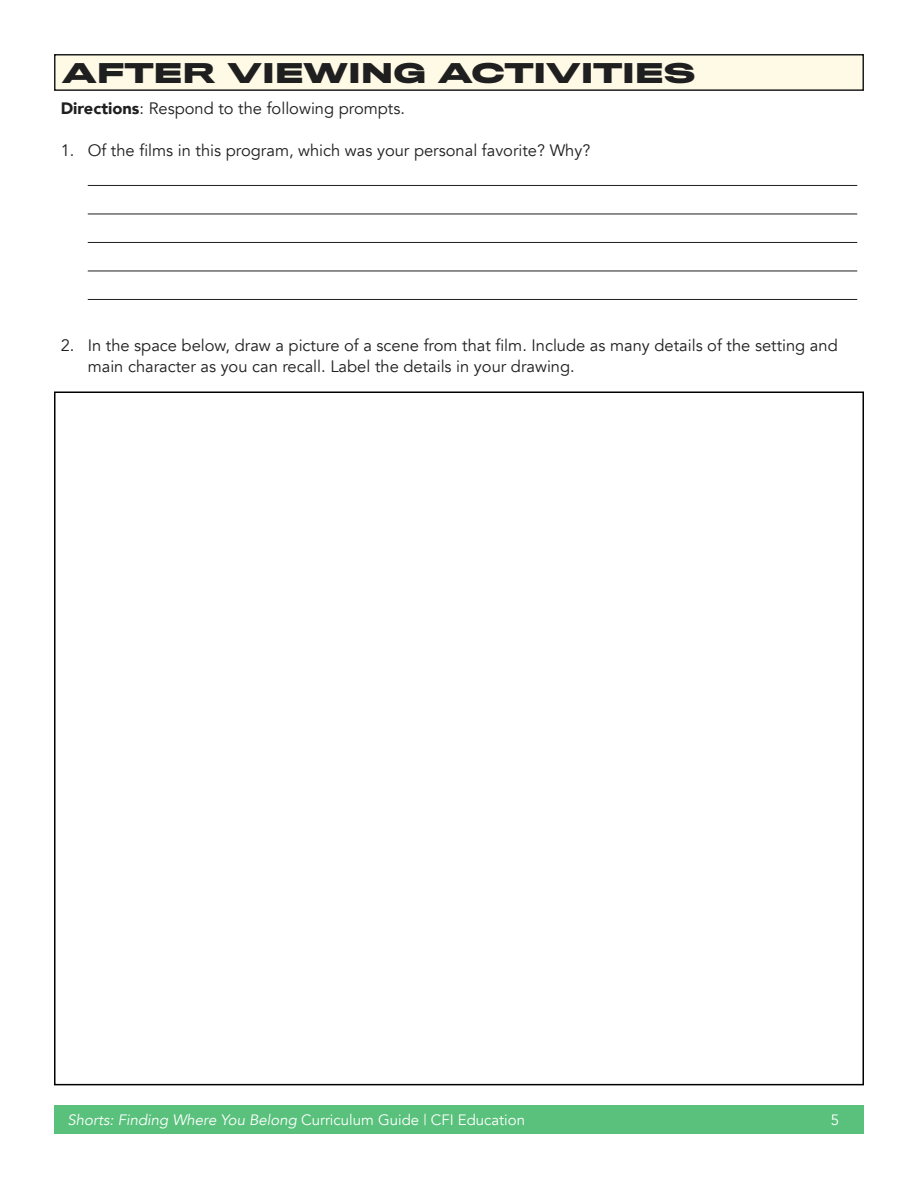
<style>
.page{position:relative;width:918px;height:1188px;background:#fff}
.page>*{position:absolute;margin:0;border:0;box-sizing:border-box;transform-origin:0 0}
.t1{font:700 25.5px "Titling Gothic FB Extended";color:#1f1f1f}
.t2{font:16.5px/21px "Avenir";color:#1f1f1f}
.t3{font:italic 15px "Avenir";color:#fff}
.t4{font:15px "Avenir";color:#fff}
.s1{font-weight:900}
.s2{font-style:normal}
</style>
<div class="page">
<div style="left:54px;top:1105px;width:810px;height:29px;background:#59c17c"></div>
<hr style="left:88px;top:185px;width:769px;height:1px;background:#1f1f1f">
<hr style="left:88px;top:214px;width:769px;height:1px;background:#1f1f1f">
<hr style="left:88px;top:242px;width:769px;height:1px;background:#1f1f1f">
<hr style="left:88px;top:271px;width:769px;height:1px;background:#1f1f1f">
<hr style="left:88px;top:299px;width:769px;height:1px;background:#1f1f1f">
<div style="left:55px;top:55px;width:808px;height:35px;background:#fffae6"></div>
<div style="left:54px;top:54px;width:810px;height:37px;border:2px solid #1f1f1f"></div>
<h1 class="t1" style="left:62px;top:56px;width:635px">AFTER VIEWING ACTIVITIES</h1>
<p class="t2" style="left:61px;top:98px;width:346px"><span class="s1">Directions</span>: Respond to the following prompts.</p>
<p class="t2" style="left:61px;top:140px;width:531px">1. Of the films in this program, which was your personal favorite? Why?</p>
<p class="t2" style="left:88px;top:335px;width:752px;text-indent:-27px">2. In the space below, draw a picture of a scene from that film. Include as many details of the setting and main character as you can recall. Label the details in your drawing.</p>
<p class="t3" style="left:68px;top:1111px;width:459px">Shorts: Finding Where You Belong <span class="s2">Curriculum Guide | CFI Education</span></p>
<p class="t4" style="left:831px;top:1111px;width:10px">5</p>
</div>
